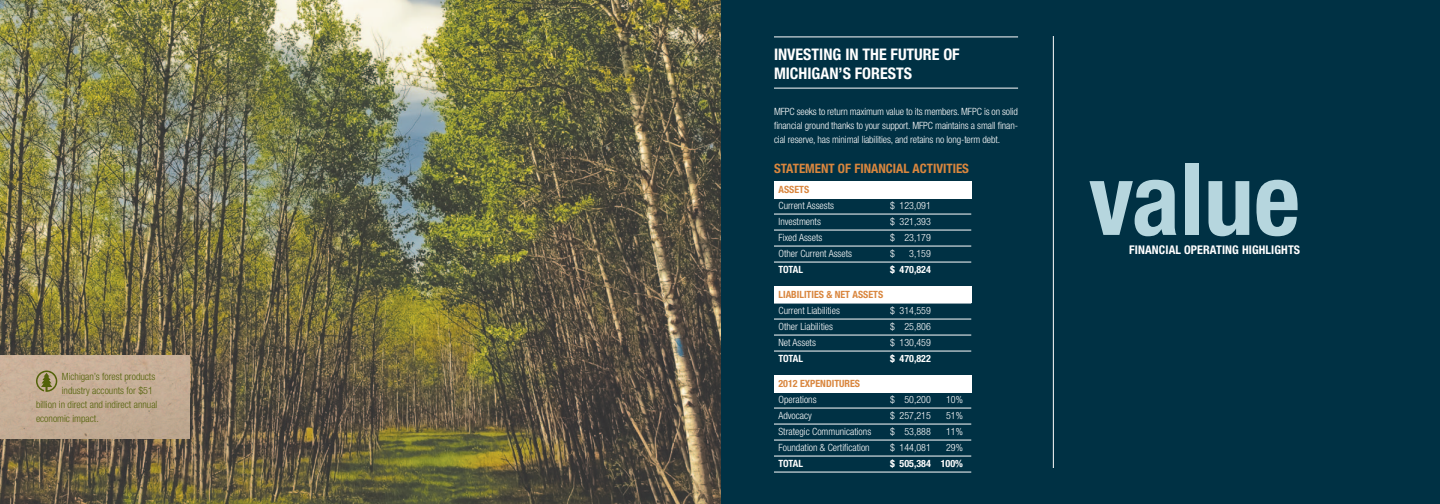
<style>
.page{position:relative;width:1440px;height:504px;background:#fff}
.page>*{position:absolute;margin:0;border:0;box-sizing:border-box;transform-origin:0 0}
.t1{font:700 condensed 100px "Helvetica Neue LT Std";color:#b6d6de}
.SubHead___KO{font:700 condensed 16px/19.2px "Helvetica Neue LT Std";color:#fff}
.Basic_Body_K_O{font:700 condensed 13px "Helvetica Neue LT Std";color:#d9863e}
.Basic_Body{font:700 condensed 12px "Helvetica Neue LT Std";letter-spacing:.01em;color:#fff}
.Basic_Body_K_O-2{font:300 condensed 10px/14px "Helvetica Neue LT Std";color:#fff;text-align:justify}
.Product_chart{font:300 condensed 10px "Helvetica Neue LT Std";color:#536209}
.Basic_Body_K_O-3{font:700 condensed 10px "Helvetica Neue LT Std";color:#d9863e}
.Basic_Body_K_O-4{font:700 condensed 10px "Helvetica Neue LT Std";color:#fff}
</style>
<div class="page">
<div style="left:720px;top:0;width:720px;height:504px;background:#003144"></div>
<img style="left:0;top:0;width:720px;height:504px">
<hr style="left:774px;top:37px;width:244px;height:1px;background:#fff">
<hr style="left:774px;top:88px;width:244px;height:1px;background:#fff">
<div style="left:774px;top:181px;width:197px;height:17px;background:#fff"></div>
<div style="left:774px;top:286px;width:197px;height:17px;background:#fff"></div>
<div style="left:774px;top:375px;width:197px;height:17px;background:#fff"></div>
<hr style="left:774px;top:198px;width:197px;height:1px;background:#fff">
<hr style="left:774px;top:214px;width:197px;height:1px;background:#fff">
<hr style="left:774px;top:230px;width:197px;height:1px;background:#fff">
<hr style="left:774px;top:246px;width:197px;height:1px;background:#fff">
<hr style="left:774px;top:262px;width:197px;height:1px;background:#fff">
<hr style="left:774px;top:303px;width:197px;height:1px;background:#fff">
<hr style="left:774px;top:319px;width:197px;height:1px;background:#fff">
<hr style="left:774px;top:335px;width:197px;height:1px;background:#fff">
<hr style="left:774px;top:351px;width:197px;height:1px;background:#fff">
<hr style="left:774px;top:392px;width:197px;height:1px;background:#fff">
<hr style="left:774px;top:408px;width:197px;height:1px;background:#fff">
<hr style="left:774px;top:424px;width:197px;height:1px;background:#fff">
<hr style="left:774px;top:440px;width:197px;height:1px;background:#fff">
<hr style="left:774px;top:456px;width:197px;height:1px;background:#fff">
<hr style="left:774px;top:472px;width:197px;height:1px;background:#fff">
<hr style="left:1053px;top:36px;width:1px;height:432px;background:#fff">
<img style="left:0;top:356px;width:189px;height:82px">
<svg style="left:36px;top:371px;width:21px;height:21px"></svg>
<p class="Product_chart" style="left:62px;top:370px;width:95px">Michigan’s forest products</p>
<p class="Product_chart" style="left:62px;top:384px;width:93px">industry accounts for $51</p>
<p class="Product_chart" style="left:36px;top:398px;width:123px">billion in direct and indirect annual</p>
<p class="Product_chart" style="left:36px;top:412px;width:64px">economic impact.</p>
<p class="SubHead___KO" style="left:774px;top:44px;width:187px">INVESTING IN THE FUTURE OF<br>MICHIGAN’S FORESTS</p>
<p class="Basic_Body_K_O-2" style="left:774px;top:105px;width:246px">MFPC seeks to return maximum value to its members. MFPC is on solid financial ground thanks to your support. MFPC maintains a small finan&shy;cial reserve, has minimal liabilities, and retains no long-term debt.</p>
<p class="Basic_Body_K_O" style="left:774px;top:160px;width:197px">STATEMENT OF FINANCIAL ACTIVITIES</p>
<p class="Basic_Body_K_O-3" style="left:778px;top:184px;width:32px">ASSETS</p>
<p class="Basic_Body_K_O-2" style="left:778px;top:199px;width:57px">Current Assests</p>
<p class="Basic_Body_K_O-2" style="left:890px;top:199px;width:42px">$ 123,091</p>
<p class="Basic_Body_K_O-2" style="left:778px;top:215px;width:44px">Investments</p>
<p class="Basic_Body_K_O-2" style="left:890px;top:215px;width:42px">$ 321,393</p>
<p class="Basic_Body_K_O-2" style="left:778px;top:231px;width:45px">Fixed Assets</p>
<p class="Basic_Body_K_O-2" style="left:890px;top:231px;width:42px">$ 23,179</p>
<p class="Basic_Body_K_O-2" style="left:778px;top:247px;width:75px">Other Current Assets</p>
<p class="Basic_Body_K_O-2" style="left:890px;top:247px;width:6px">$</p>
<p class="Basic_Body_K_O-2" style="left:909px;top:247px;width:23px">3,159</p>
<p class="Basic_Body_K_O-4" style="left:778px;top:264px;width:26px">TOTAL</p>
<p class="Basic_Body_K_O-4" style="left:890px;top:264px;width:42px">$ 470,824</p>
<p class="Basic_Body_K_O-3" style="left:778px;top:289px;width:106px">LIABILITIES &amp; NET ASSETS</p>
<p class="Basic_Body_K_O-2" style="left:778px;top:304px;width:63px">Current Liabilities</p>
<p class="Basic_Body_K_O-2" style="left:890px;top:304px;width:42px">$ 314,559</p>
<p class="Basic_Body_K_O-2" style="left:778px;top:320px;width:56px">Other Liabilities</p>
<p class="Basic_Body_K_O-2" style="left:890px;top:320px;width:42px">$ 25,806</p>
<p class="Basic_Body_K_O-2" style="left:778px;top:336px;width:39px">Net Assets</p>
<p class="Basic_Body_K_O-2" style="left:890px;top:336px;width:42px">$ 130,459</p>
<p class="Basic_Body_K_O-4" style="left:778px;top:353px;width:26px">TOTAL</p>
<p class="Basic_Body_K_O-4" style="left:890px;top:353px;width:42px">$ 470,822</p>
<p class="Basic_Body_K_O-3" style="left:778px;top:378px;width:83px">2012 EXPENDITURES</p>
<p class="Basic_Body_K_O-2" style="left:778px;top:393px;width:40px">Operations</p>
<p class="Basic_Body_K_O-2" style="left:890px;top:393px;width:42px">$ 50,200</p>
<p class="Basic_Body_K_O-2" style="left:946px;top:393px;width:18px">10%</p>
<p class="Basic_Body_K_O-2" style="left:778px;top:409px;width:35px">Advocacy</p>
<p class="Basic_Body_K_O-2" style="left:890px;top:409px;width:42px">$ 257,215</p>
<p class="Basic_Body_K_O-2" style="left:946px;top:409px;width:18px">51%</p>
<p class="Basic_Body_K_O-2" style="left:778px;top:425px;width:94px">Strategic Communications</p>
<p class="Basic_Body_K_O-2" style="left:890px;top:425px;width:42px">$ 53,888</p>
<p class="Basic_Body_K_O-2" style="left:946px;top:425px;width:18px">11%</p>
<p class="Basic_Body_K_O-2" style="left:778px;top:441px;width:93px">Foundation &amp; Certification</p>
<p class="Basic_Body_K_O-2" style="left:890px;top:441px;width:42px">$ 144,081</p>
<p class="Basic_Body_K_O-2" style="left:946px;top:441px;width:18px">29%</p>
<p class="Basic_Body_K_O-4" style="left:778px;top:458px;width:26px">TOTAL</p>
<p class="Basic_Body_K_O-4" style="left:890px;top:458px;width:74px">$ 505,384 100%</p>
<p class="t1" style="left:1089px;top:139px;width:213px">value</p>
<p class="Basic_Body" style="left:1129px;top:242px;width:172px">FINANCIAL OPERATING HIGHLIGHTS</p>
</div>
